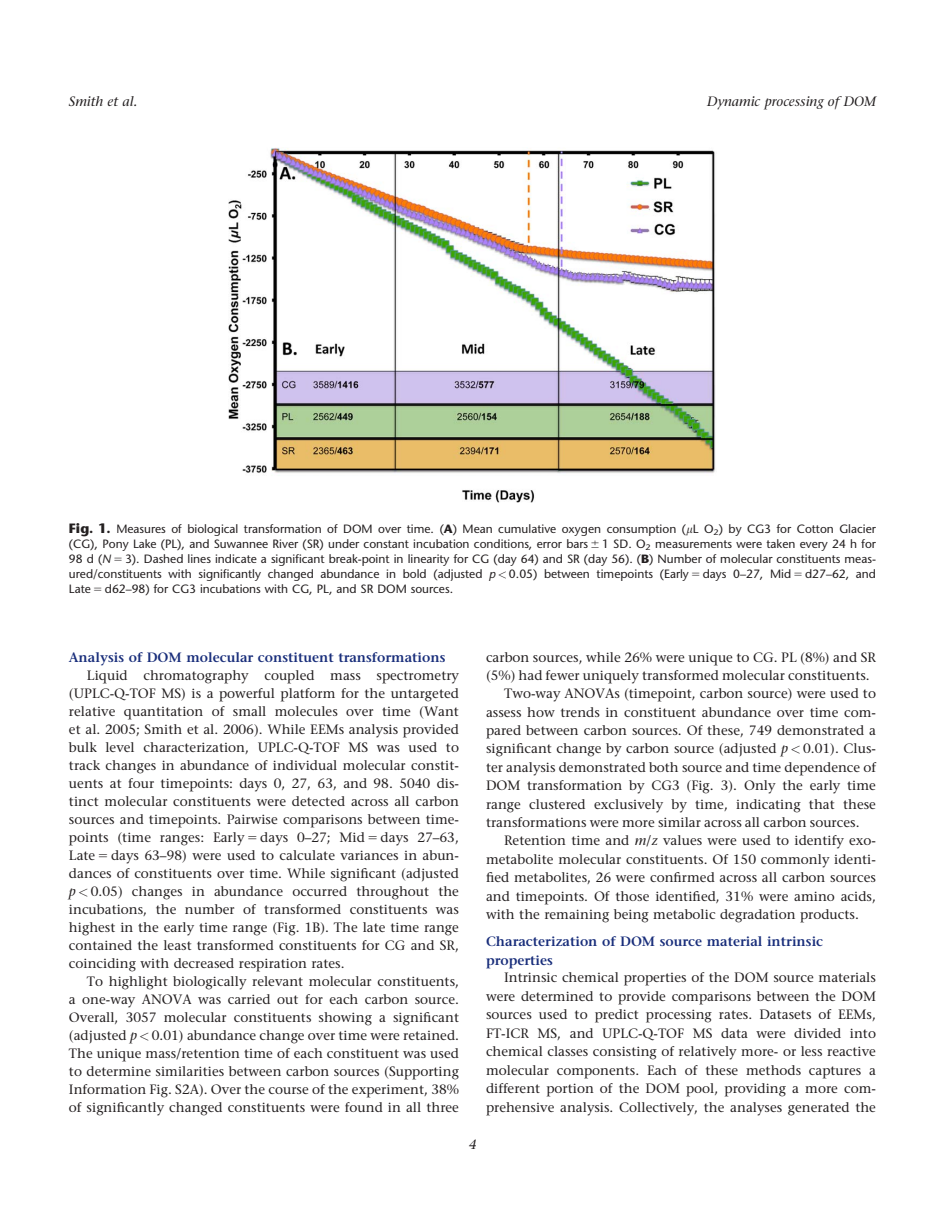
<style>
.page{position:relative;width:945px;height:1215px;background:#fff}
.page>*{position:absolute;margin:0;border:0;box-sizing:border-box;transform-origin:0 0}
.t1{font:13.5px/18px "Adv STONE R";color:#231f20;text-align:justify}
.t2{font:600 13.5px/18.5px "Adv STONE";color:#192e7b}
.t3{font:13.5px "Adv STONE I";color:#231f20}
.t4{font:12px/15px "Adv STONESF R";color:#231f20;text-align:justify}
.s1{font-family:"Adv STONESF B";font-size:13.5px}
.s2{font-family:"Adv STONESF B"}
.s3{font-family:"Adv PSMP10"}
.s4{font-family:"Adv P80675"}
.s5{font-family:"Adv STONESF I"}
.s6{font-family:"Adv P4 C4 E51"}
.s7{font-family:"Adv STONE I"}
</style>
<div class="page">
<img style="left:229px;top:148px;width:486px;height:355px">
<p class="t3" style="left:69px;top:96px;width:70px">Smith et al.</p>
<p class="t3" style="left:707px;top:96px;width:170px">Dynamic processing of DOM</p>
<p class="t4" style="left:69px;top:522px;width:809px"><span class="s1">Fig. 1.</span> Measures of biological transformation of DOM over time. (<span class="s2">A</span>) Mean cumulative oxygen consumption (<span class="s3">l</span>L O<sub>2</sub>) by CG3 for Cotton Glacier (CG), Pony Lake (PL), and Suwannee River (SR) under constant incubation conditions, error bars <span class="s4">6</span> 1 SD. O<sub>2</sub> measurements were taken every 24 h for 98 d (<span class="s5">N</span> <span class="s4">5</span> 3). Dashed lines indicate a significant break-point in linearity for CG (day 64) and SR (day 56). (<span class="s2">B</span>) Number of molecular constituents meas&shy;ured/constituents with significantly changed abundance in bold (adjusted <span class="s5">p</span> <span class="s6">&lt;</span> 0.05) between timepoints (Early <span class="s4">5</span> days 0–27, Mid <span class="s4">5</span> d27–62, and Late <span class="s4">5</span> d62–98) for CG3 incubations with CG, PL, and SR DOM sources.</p>
<p class="t2" style="left:69px;top:649px;width:378px">Analysis of DOM molecular constituent transformations</p>
<p class="t1" style="left:69px;top:667px;width:392px;text-indent:18px">Liquid chromatography coupled mass spectrometry (UPLC-Q-TOF MS) is a powerful platform for the untargeted relative quantitation of small molecules over time (Want et al. 2005; Smith et al. 2006). While EEMs analysis provided bulk level characterization, UPLC-Q-TOF MS was used to track changes in abundance of individual molecular constit&shy;uents at four timepoints: days 0, 27, 63, and 98. 5040 dis&shy;tinct molecular constituents were detected across all carbon sources and timepoints. Pairwise comparisons between time&shy;points (time ranges: Early <span class="s4">5</span> days 0–27; Mid <span class="s4">5</span> days 27–63, Late <span class="s4">5</span> days 63–98) were used to calculate variances in abun&shy;dances of constituents over time. While significant (adjusted <span class="s7">p</span> <span class="s6">&lt;</span> 0.05) changes in abundance occurred throughout the incubations, the number of transformed constituents was highest in the early time range (Fig. 1B). The late time range contained the least transformed constituents for CG and SR, coinciding with decreased respiration rates.</p>
<p class="t1" style="left:69px;top:973px;width:392px;text-indent:18px">To highlight biologically relevant molecular constituents, a one-way ANOVA was carried out for each carbon source.<br>Overall, 3057 molecular constituents showing a significant (adjusted <span class="s7">p</span> <span class="s6">&lt;</span> 0.01) abundance change over time were retained.<br>The unique mass/retention time of each constituent was used to determine similarities between carbon sources (Supporting Information Fig. S2A). Over the course of the experiment, 38% of significantly changed constituents were found in all three</p>
<p class="t3" style="left:469px;top:1139px;width:9px">4</p>
<p class="t1" style="left:486px;top:649px;width:392px">carbon sources, while 26% were unique to CG. PL (8%) and SR</p>
<p class="t1" style="left:486px;top:668px;width:385px">(5%) had fewer uniquely transformed molecular constituents.</p>
<p class="t1" style="left:504px;top:686px;width:373px">Two-way ANOVAs (timepoint, carbon source) were used to</p>
<p class="t1" style="left:486px;top:704px;width:391px">assess how trends in constituent abundance over time com-</p>
<p class="t1" style="left:486px;top:723px;width:391px">pared between carbon sources. Of these, 749 demonstrated a</p>
<p class="t1" style="left:486px;top:741px;width:391px">significant change by carbon source (adjusted <span class="s7">p</span> <span class="s6">&lt;</span> 0.01). Clus-</p>
<p class="t1" style="left:486px;top:760px;width:391px">ter analysis demonstrated both source and time dependence of</p>
<p class="t1" style="left:486px;top:778px;width:391px">DOM transformation by CG3 (Fig. 3). Only the early time</p>
<p class="t1" style="left:486px;top:797px;width:391px">range clustered exclusively by time, indicating that these</p>
<p class="t1" style="left:486px;top:815px;width:375px">transformations were more similar across all carbon sources.</p>
<p class="t1" style="left:504px;top:833px;width:373px">Retention time and <span class="s7">m</span>/<span class="s7">z</span> values were used to identify exo-</p>
<p class="t1" style="left:486px;top:851px;width:391px">metabolite molecular constituents. Of 150 commonly identi-</p>
<p class="t1" style="left:486px;top:870px;width:391px">fied metabolites, 26 were confirmed across all carbon sources</p>
<p class="t1" style="left:486px;top:888px;width:391px">and timepoints. Of those identified, 31% were amino acids,</p>
<p class="t1" style="left:486px;top:907px;width:374px">with the remaining being metabolic degradation products.</p>
<p class="t2" style="left:486px;top:934px;width:339px">Characterization of DOM source material intrinsic properties</p>
<p class="t1" style="left:486px;top:970px;width:392px;line-height:18.5px;text-indent:18px">Intrinsic chemical properties of the DOM source materials were determined to provide comparisons between the DOM sources used to predict processing rates. Datasets of EEMs, FT-ICR MS, and UPLC-Q-TOF MS data were divided into chemical classes consisting of relatively more- or less reactive molecular components. Each of these methods captures a different portion of the DOM pool, providing a more com&shy;prehensive analysis. Collectively, the analyses generated the</p>
</div>
